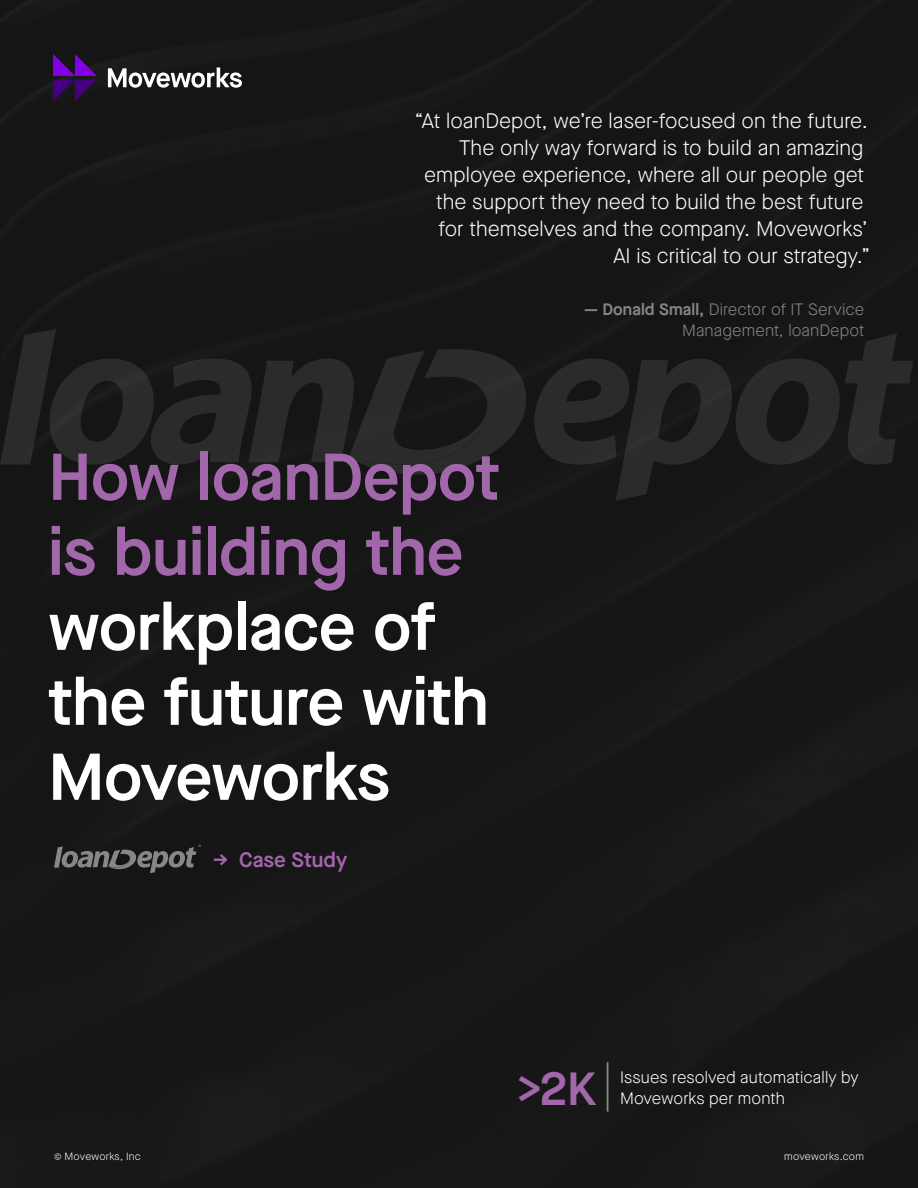
<style>
.page{position:relative;width:918px;height:1188px;background:#151515}
.page>*{position:absolute;margin:0;border:0;box-sizing:border-box;transform-origin:0 0}
.Header_0{font:600 66px/75px "Maison Neue";letter-spacing:-.005em;color:#fff}
.Numbers{font:600 46.5px "Maison Neue";color:#a266aa}
.Quote_2{font:300 21px "Maison Neue";letter-spacing:.005em;color:#fff}
.Header_2{font:600 21px "Maison Neue";letter-spacing:.005em;color:#a266aa}
.Quote_Name_3{font:300 16.5px/21px "Maison Neue";letter-spacing:.005em;color:#878787;text-align:right}
.Body_Large{font:300 16.5px "Maison Neue";letter-spacing:.005em;color:#fff}
.t1{font:300 10.5px "Maison Neue";letter-spacing:.02em;color:#fff}
.s1{font-weight:600}
.s2{color:#a266aa}
</style>
<div class="page">
<svg style="left:534px;top:333px;width:379px;height:168px"></svg>
<svg style="left:0;top:329px;width:526px;height:146px"></svg>
<hr style="left:607px;top:1062px;width:1px;height:50px;background:#878787">
<svg style="left:108px;top:67px;width:134px;height:21px"></svg>
<svg style="left:53px;top:54px;width:44px;height:48px"></svg>
<svg style="left:54px;top:844px;width:147px;height:29px"></svg>
<p class="Quote_2" style="left:414px;top:107px;width:455px">“At loanDepot, we’re laser-focused on the future.</p>
<p class="Quote_2" style="left:459px;top:134px;width:406px">The only way forward is to build an amazing</p>
<p class="Quote_2" style="left:424px;top:161px;width:442px">employee experience, where all our people get</p>
<p class="Quote_2" style="left:436px;top:188px;width:429px">the support they need to build the best future</p>
<p class="Quote_2" style="left:438px;top:215px;width:431px">for themselves and the company. Moveworks’</p>
<p class="Quote_2" style="left:613px;top:242px;width:258px">AI is critical to our strategy.”</p>
<p class="Quote_Name_3" style="left:584px;top:298px;width:282px"><span class="s1">— Donald Small,</span> Director of IT Service<br>Management, loanDepot</p>
<p class="Header_0" style="left:48px;top:438px;width:453px"><span class="s2">How loanDepot is building the </span>workplace of the future with<br>Moveworks</p>
<p class="Header_2" style="left:213px;top:845px;width:136px">→ Case Study</p>
<p class="Numbers" style="left:516px;top:1056px;width:81px">&gt;2K</p>
<p class="Body_Large" style="left:620px;top:1066px;width:240px">Issues resolved automatically by</p>
<p class="Body_Large" style="left:620px;top:1087px;width:166px">Moveworks per month</p>
<p class="t1" style="left:54px;top:1149px;width:88px">© Moveworks, Inc</p>
<p class="t1" style="left:784px;top:1149px;width:81px">moveworks.com</p>
</div>
